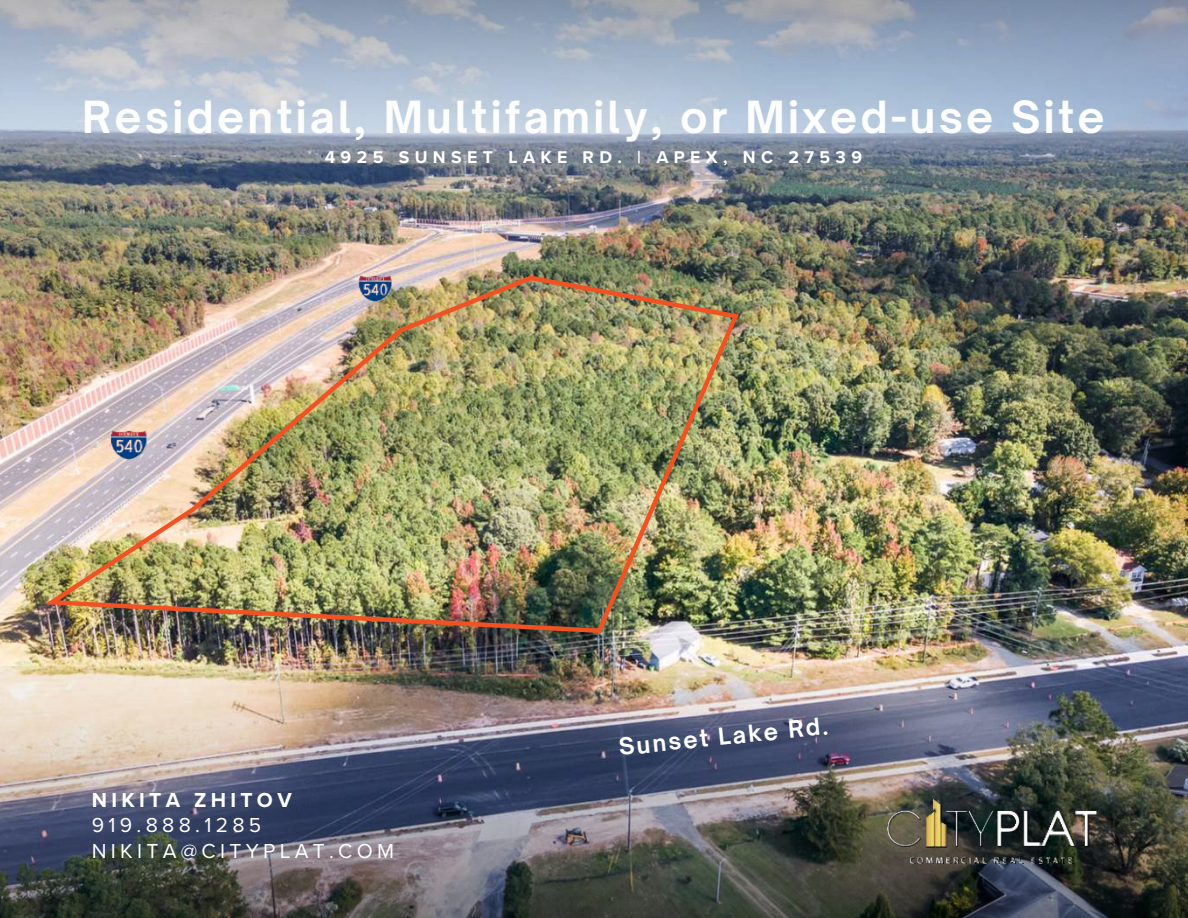
<style>
.page{position:relative;width:1188px;height:918px;background:#fff}
.page>*{position:absolute;margin:0;border:0;box-sizing:border-box;transform-origin:0 0}
.t1{font:700 42.45px "Open Sauce One";letter-spacing:.075em;color:#fdfdfd}
.t2{font:700 22.5px "Open Sauce One";color:#fff}
.t3{font:21px/25.8px "Proxima Nova";letter-spacing:.205em;color:#fff}
.t4{font:700 21px "Proxima Nova";letter-spacing:.205em;color:#fff}
.t5{font:700 17.7px "Proxima Nova";letter-spacing:.305em;color:#fff}
</style>
<div class="page">
<img style="left:0;top:184px;width:1188px;height:483px">
<img style="left:45px;top:276px;width:694px;height:357px">
<img style="left:0;top:667px;width:1188px;height:251px">
<img style="left:0;top:0;width:1188px;height:184px">
<img style="left:888px;top:799px;width:208px;height:65px">
<img style="left:111px;top:430px;width:36px;height:29px">
<img style="left:359px;top:276px;width:33px;height:26px">
<p class="t1" style="left:82px;top:89px;width:1024px">Residential, Multifamily, or Mixed-use Site</p>
<p class="t5" style="left:325px;top:144px;width:539px">4925 SUNSET LAKE RD. | APEX, NC 27539</p>
<p class="t4" style="left:92px;top:784px;width:201px">NIKITA ZHITOV</p>
<p class="t3" style="left:92px;top:812px;width:304px">919.888.1285<br>NIKITA@CITYPLAT.COM</p>
<p class="t2" style="left:618px;top:733px;width:211px;rotate:-6deg">Sunset Lake Rd.</p>
</div>
